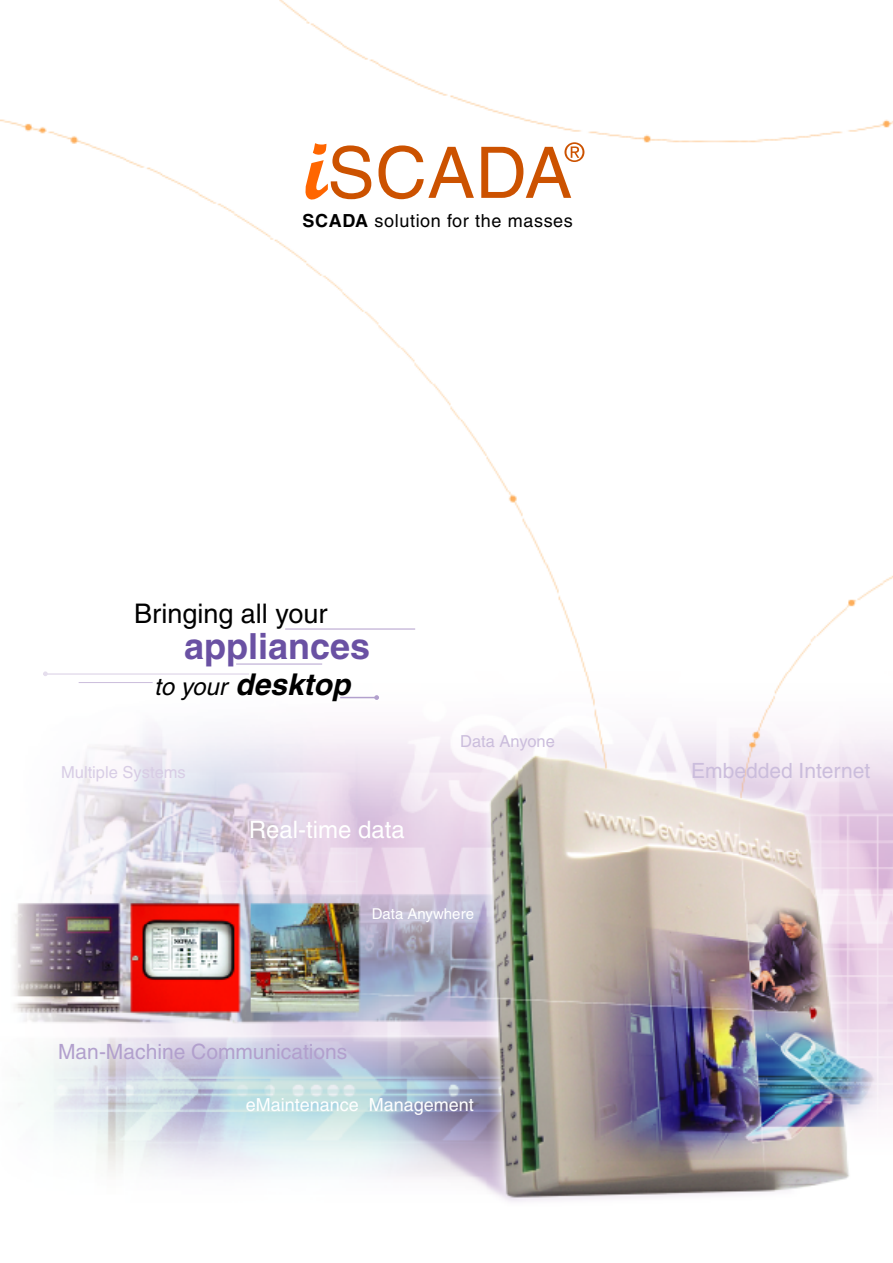
<style>
.page{position:relative;width:893px;height:1263px;background:#fff}
.page>*{position:absolute;margin:0;border:0;box-sizing:border-box;transform-origin:0 0}
.t1{font:700 36px "Helvetica";color:#6a51a3}
.t2{font:italic 700 30px "Helvetica";color:#000}
.t3{font:27px "Helvetica";color:#000}
.t4{font:24px "Helvetica";color:#fff}
.t5{font:21px "Helvetica";color:#b2a0cd}
.t6{font:21px "Helvetica";color:#cbbddc}
.t7{font:18px "Helvetica";letter-spacing:.035em;color:#000}
.t8{font:18px "Helvetica";color:#fff}
.t9{font:16.5px "Helvetica";color:#d8cde5}
.t10{font:16.5px "Helvetica";color:#cbbddc}
.t11{font:15px "Helvetica";color:#fff}
.s1{font-weight:700}
.s2{font-weight:400;font-size:24px}
</style>
<div class="page">
<img style="left:0;top:0;width:893px;height:1202px">
<hr style="left:285px;top:628px;width:130px;height:2px;background:#cbbddc">
<hr style="left:79px;top:682px;width:74px;height:1px;background:#cbbddc">
<hr style="left:236px;top:664px;width:86px;height:1px;background:#b2a0cd">
<hr style="left:340px;top:697px;width:37px;height:1px;background:#b2a0cd">
<hr style="left:43px;top:673px;width:206px;height:2px;background:#e5deed">
<svg style="left:374px;top:695px;width:5px;height:5px"></svg>
<svg style="left:43px;top:671px;width:5px;height:5px"></svg>
<svg style="left:378px;top:145px;width:96px;height:54px"></svg>
<svg style="left:481px;top:142px;width:103px;height:56px"></svg>
<svg style="left:303px;top:143px;width:68px;height:59px"></svg>
<p class="t7" style="left:302px;top:210px;width:272px"><span class="s1">SCADA</span> solution for the masses</p>
<p class="t3" style="left:134px;top:597px;width:195px">Bringing all your</p>
<p class="t1" style="left:184px;top:624px;width:188px">appliances</p>
<p class="t2" style="left:154px;top:666px;width:198px"><span class="s2">to your</span> desktop</p>
<p class="t10" style="left:460px;top:731px;width:96px">Data Anyone</p>
<p class="t9" style="left:61px;top:763px;width:126px">Multiple Systems</p>
<p class="t6" style="left:691px;top:758px;width:181px">Embedded Internet</p>
<p class="t4" style="left:249px;top:816px;width:158px">Real-time data</p>
<p class="t11" style="left:372px;top:905px;width:104px">Data Anywhere</p>
<p class="t5" style="left:58px;top:1039px;width:291px">Man-Machine Communications</p>
<p class="t8" style="left:246px;top:1094px;width:230px">eMaintenance Management</p>
</div>
